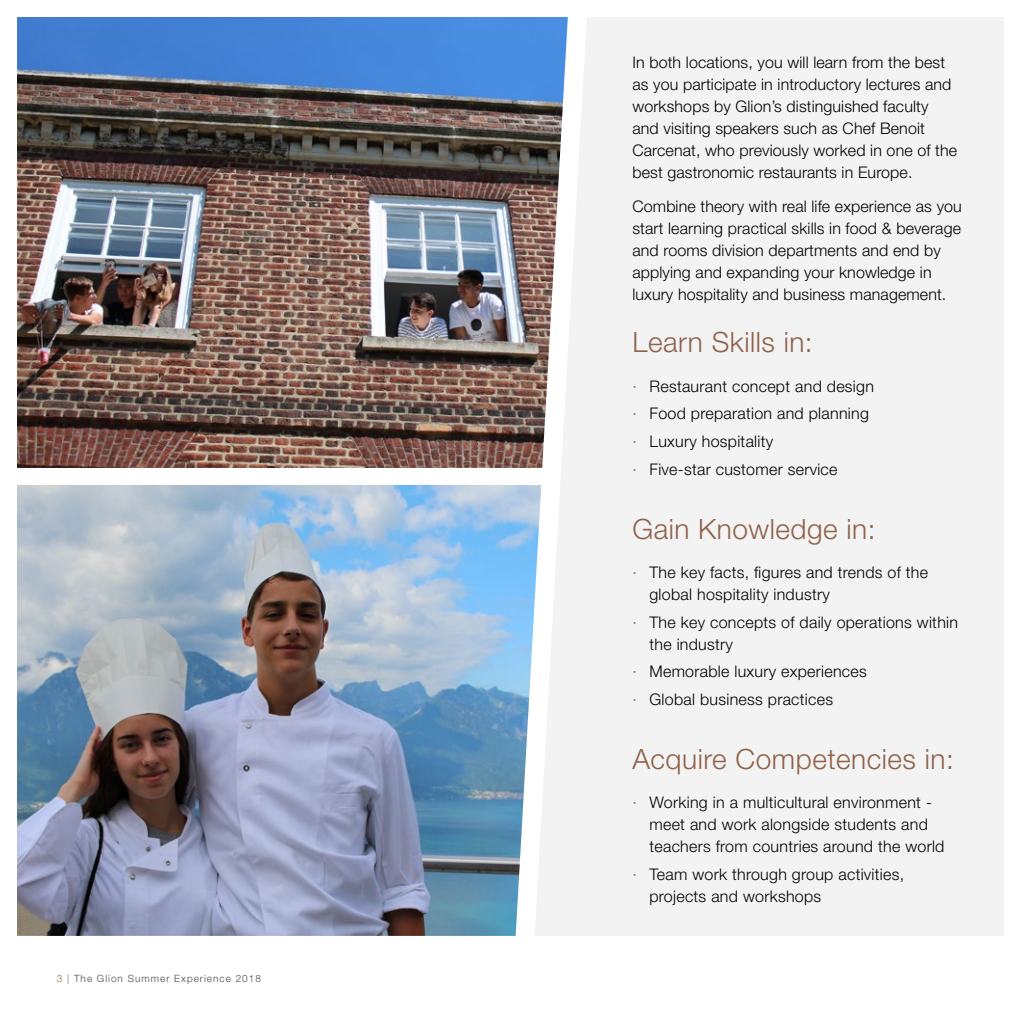
<style>
.page{position:relative;width:1021px;height:1021px;background:#fff}
.page>*{position:absolute;margin:0;border:0;box-sizing:border-box;transform-origin:0 0}
.t1{font:300 28px "Helvetica Neue LT Pro";letter-spacing:.02em;color:#8e634a}
.t2{font:300 16px/22px "Helvetica Neue LT Pro";letter-spacing:.01em;color:#000}
.t3{font:300 10px "Helvetica Neue LT Pro";letter-spacing:.1em;color:#4a4a49}
.s1{color:#8e634a}
</style>
<div class="page">
<div style="left:587px;top:17px;width:416px;height:918px;background:#f4f3f4"></div>
<img style="left:17px;top:17px;width:498px;height:451px">
<img style="left:17px;top:485px;width:498px;height:450px">
<img style="left:515px;top:17px;width:72px;height:919px">
<p class="t3" style="left:57px;top:972px;width:206px"><span class="s1">3 |</span> The Glion Summer Experience 2018</p>
<p class="t2" style="left:632px;top:51px;width:326px">In both locations, you will learn from the best as you participate in introductory lectures and workshops by Glion’s distinguished faculty and visiting speakers such as Chef Benoit Carcenat, who previously worked in one of the best gastronomic restaurants in Europe.</p>
<p class="t2" style="left:632px;top:194px;width:331px">Combine theory with real life experience as you start learning practical skills in food &amp; beverage and rooms division departments and end by applying and expanding your knowledge in luxury hospitality and business management.</p>
<h1 class="t1" style="left:632px;top:325px;width:182px">Learn Skills in:</h1>
<p class="t2" style="left:632px;top:371px;width:243px;line-height:27.6px"><span class="s1">∙</span> Restaurant concept and design <span class="s1">∙</span> Food preparation and planning <span class="s1">∙</span> Luxury hospitality<br><span class="s1">∙</span> Five-star customer service</p>
<h1 class="t1" style="left:632px;top:511px;width:245px">Gain Knowledge in:</h1>
<p class="t2" style="left:649px;top:561px;width:280px;text-indent:-17px"><span class="s1">∙</span> The key facts, figures and trends of the global hospitality industry</p>
<p class="t2" style="left:649px;top:610px;width:310px;text-indent:-17px"><span class="s1">∙</span> The key concepts of daily operations within the industry</p>
<p class="t2" style="left:632px;top:657px;width:236px;line-height:27.6px"><span class="s1">∙</span> Memorable luxury experiences <span class="s1">∙</span> Global business practices</p>
<h1 class="t1" style="left:632px;top:742px;width:323px">Acquire Competencies in:</h1>
<p class="t2" style="left:649px;top:791px;width:296px;text-indent:-17px"><span class="s1">∙</span> Working in a multicultural environment - meet and work alongside students and teachers from countries around the world</p>
<p class="t2" style="left:649px;top:862px;width:256px;text-indent:-17px"><span class="s1">∙</span> Team work through group activities, projects and workshops</p>
</div>
